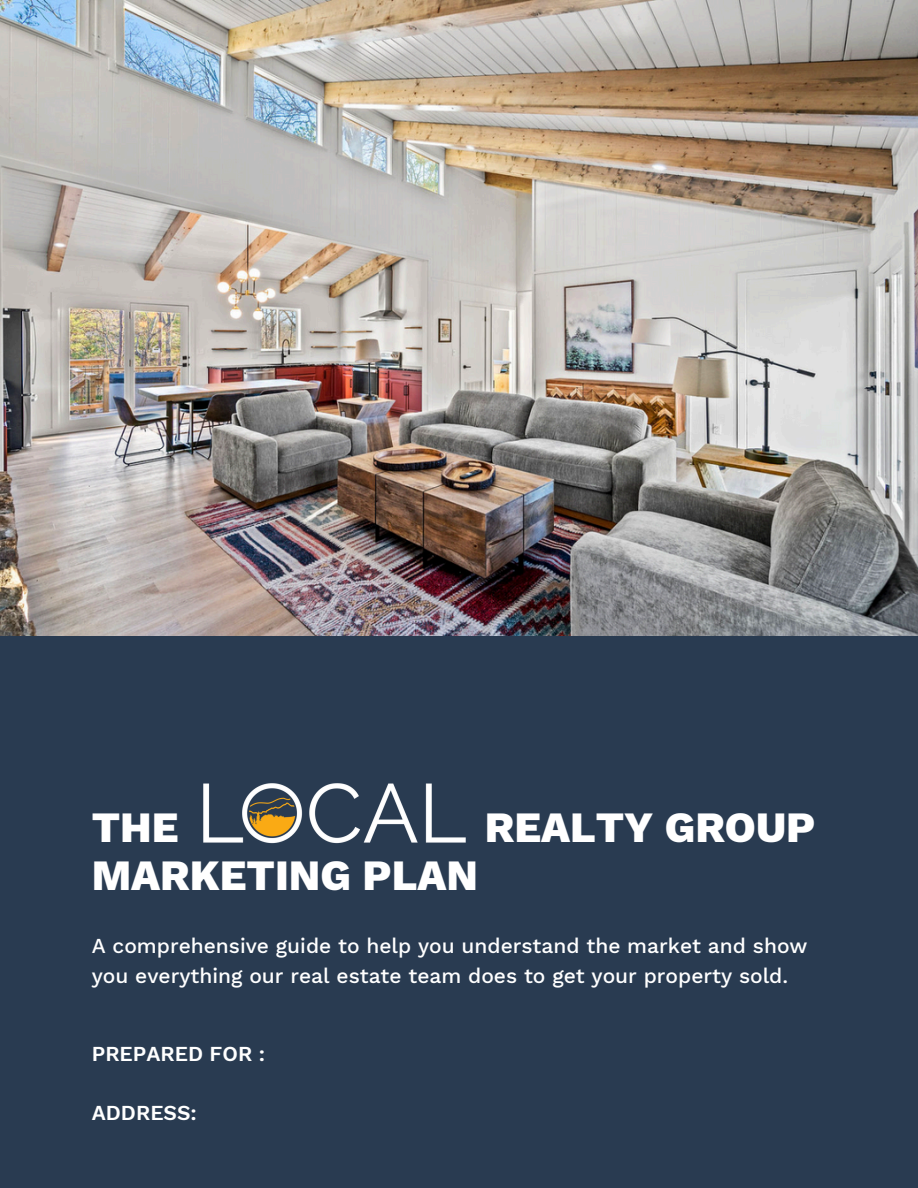
<style>
.page{position:relative;width:918px;height:1188px;background:#fff}
.page>*{position:absolute;margin:0;border:0;box-sizing:border-box;transform-origin:0 0}
.t1{font:800 42.45px "Work Sans";color:#fff}
.t2{font:500 21px/29.2px "Work Sans";color:#fff}
.t3{font:600 21px "Work Sans";color:#fff}
</style>
<div class="page">
<img style="left:0;top:0;width:918px;height:636px">
<div style="left:0;top:636px;width:918px;height:552px;background:#293b51"></div>
<img style="left:203px;top:783px;width:263px;height:61px">
<p class="t1" style="left:92px;top:802px;width:88px">THE</p>
<p class="t1" style="left:485px;top:802px;width:332px">REALTY GROUP</p>
<p class="t1" style="left:92px;top:851px;width:388px">MARKETING PLAN</p>
<p class="t2" style="left:92px;top:932px;width:717px">A comprehensive guide to help you understand the market and show you everything our real estate team does to get your property sold.</p>
<h1 class="t3" style="left:92px;top:1042px;width:175px">PREPARED FOR :</h1>
<p class="t3" style="left:92px;top:1100px;width:107px">ADDRESS:</p>
</div>
